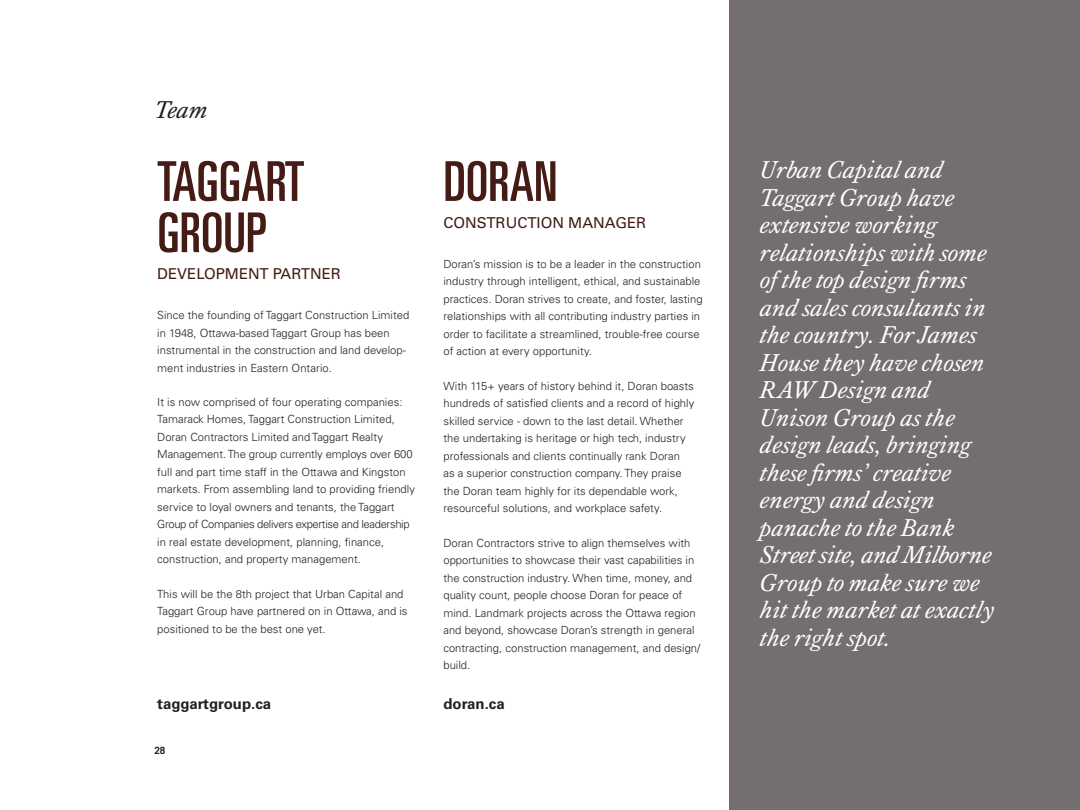
<style>
.page{position:relative;width:1080px;height:810px;background:#fff}
.page>*{position:absolute;margin:0;border:0;box-sizing:border-box;transform-origin:0 0}
.t1{font:ultra-condensed 55px/51.2px "Univers LT Std";color:#441c15}
.t2{font:italic 25px/27.5px "Kings Caslon Typo";color:#fff}
.t3{font:italic 25px "Kings Caslon Typo";color:#231f20}
.t4{font:15px "Univers LT Std";color:#441c15}
.t5{font:700 15px "Univers LT Std";color:#231f20}
.t6{font:300 11.25px/17.5px "Univers LT Std";color:#231f20}
.t7{font:700 10px "Trade Gothic LT Std";color:#231f20}
</style>
<div class="page">
<div style="left:730px;top:0;width:350px;height:810px;background:#756e6e"></div>
<h2 class="t3" style="left:154px;top:96px;width:55px">Team</h2>
<h1 class="t1" style="left:157px;top:155px;width:149px">TAGGART<br>GROUP</h1>
<h3 class="t4" style="left:157px;top:265px;width:185px">DEVELOPMENT PARTNER</h3>
<p class="t6" style="left:157px;top:306px;width:254px">Since the founding of Taggart Construction Limited in 1948, Ottawa-based Taggart Group has been instrumental in the construction and land develop&shy;ment industries in Eastern Ontario.</p>
<p class="t6" style="left:157px;top:393px;width:259px">It is now comprised of four operating companies:<br>Tamarack Homes, Taggart Construction Limited, Doran Contractors Limited and Taggart Realty Management. The group currently employs over 600 full and part time staff in the Ottawa and Kingston markets. From assembling land to providing friendly service to loyal owners and tenants, the Taggart Group of Companies delivers expertise and leadership in real estate development, planning, finance, construction, and property management.</p>
<p class="t6" style="left:157px;top:585px;width:252px">This will be the 8th project that Urban Capital and<br>Taggart Group have partnered on in Ottawa, and is positioned to be the best one yet.</p>
<h3 class="t5" style="left:157px;top:695px;width:116px">taggartgroup.ca</h3>
<p class="t7" style="left:154px;top:744px;width:13px">28</p>
<h1 class="t1" style="left:443px;top:155px;width:116px">DORAN</h1>
<h3 class="t4" style="left:443px;top:214px;width:204px">CONSTRUCTION MANAGER</h3>
<p class="t6" style="left:443px;top:255px;width:261px">Doran’s mission is to be a leader in the construction industry through intelligent, ethical, and sustainable practices. Doran strives to create, and foster, lasting relationships with all contributing industry parties in order to facilitate a streamlined, trouble-free course of action at every opportunity.</p>
<p class="t6" style="left:443px;top:377px;width:252px">With 115+ years of history behind it, Doran boasts hundreds of satisfied clients and a record of highly skilled service - down to the last detail. Whether the undertaking is heritage or high tech, industry professionals and clients continually rank Doran<br>as a superior construction company. They praise the Doran team highly for its dependable work, resourceful solutions, and workplace safety.</p>
<p class="t6" style="left:443px;top:534px;width:258px">Doran Contractors strive to align themselves with opportunities to showcase their vast capabilities in the construction industry. When time, money, and quality count, people choose Doran for peace of mind. Landmark projects across the Ottawa region and beyond, showcase Doran’s strength in general contracting, construction management, and design/ build.</p>
<h3 class="t5" style="left:443px;top:695px;width:63px">doran.ca</h3>
<p class="t2" style="left:760px;top:156px;width:236px">Urban Capital and<br>Taggart Group have extensive working relationships with some of the top design firms and sales consultants in the country. For James<br>House they have chosen<br>RAW Design and<br>Unison Group as the design leads, bringing these firms’ creative energy and design panache to the Bank<br>Street site, and Milborne<br>Group to make sure we hit the market at exactly the right spot.</p>
</div>
